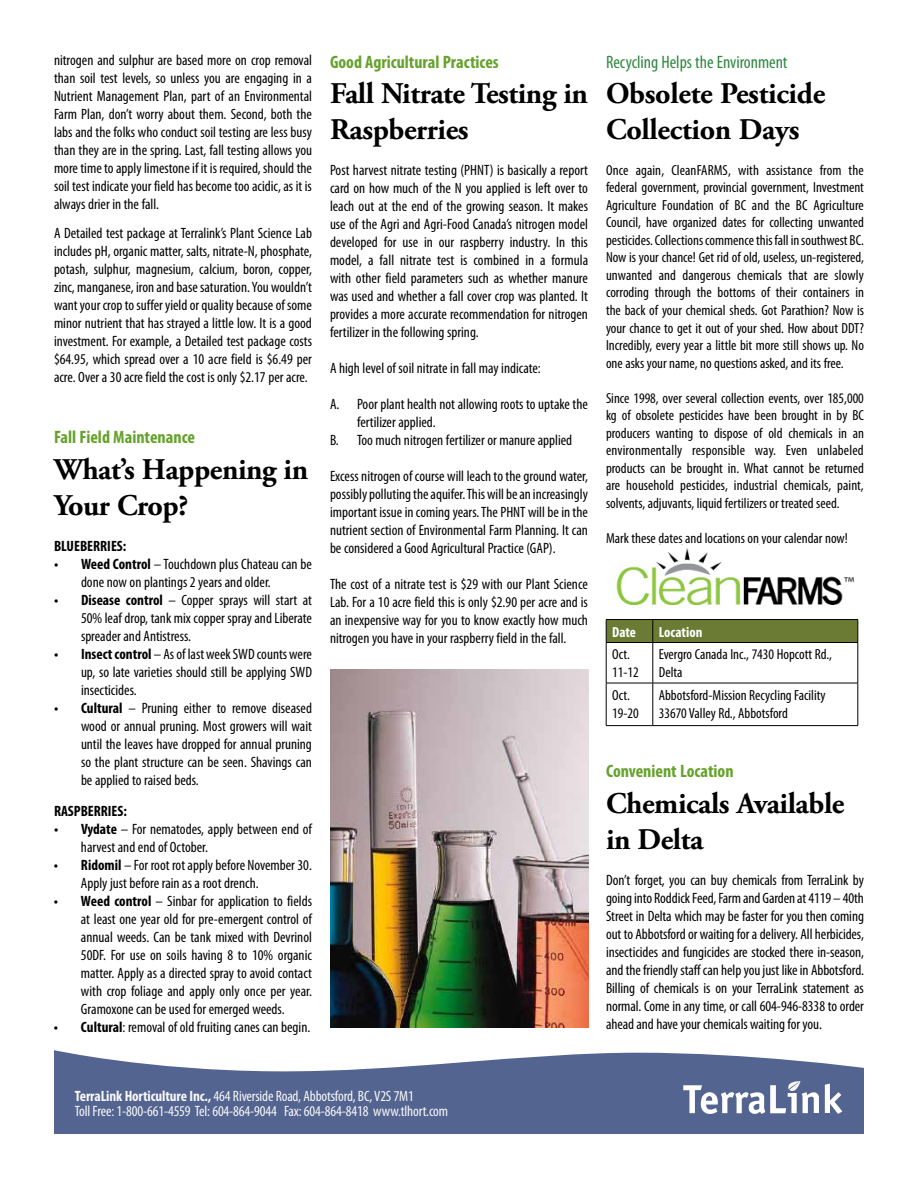
<style>
.page{position:relative;width:918px;height:1188px;background:#fff}
.page>*{position:absolute;margin:0;border:0;box-sizing:border-box;transform-origin:0 0}
.t1{font:700 30px/36px "Adobe Garamond Pro";letter-spacing:-.015em;color:#000}
.t2{font:700 condensed 18px "Myriad Pro";color:#65a22b}
.t3{font:condensed 18px "Myriad Pro";color:#2f8741}
.t4{font:condensed 15px/18px "Myriad Pro";color:#000;text-align:justify}
.t5{font:condensed 15px "Myriad Pro";letter-spacing:-.01em;color:#f7f7f7}
.t6{font:700 condensed 15px "Myriad Pro";color:#000}
.t7{font:condensed 14.7px/17.5px "Myriad Pro";color:#000}
.t8{font:700 condensed 14.7px "Myriad Pro";color:#fff}
.t9{font:12px/12px "Officina Sans ITCTT Book";letter-spacing:-.01em;color:#f7f7f7}
.s1{font-weight:700}
.s2{font-family:"Officina Sans ITCTT Bold"}
</style>
<div class="page">
<hr style="left:606px;top:619px;width:47px;height:1px;background:#000">
<hr style="left:653px;top:619px;width:205px;height:1px;background:#000">
<div style="left:606px;top:620px;width:253px;height:23px;background:#6b7b34"></div>
<hr style="left:606px;top:642px;width:47px;height:1px;background:#000">
<hr style="left:606px;top:643px;width:1px;height:40px;background:#000">
<hr style="left:653px;top:642px;width:205px;height:1px;background:#000">
<hr style="left:653px;top:643px;width:1px;height:40px;background:#000">
<hr style="left:858px;top:643px;width:1px;height:40px;background:#000">
<hr style="left:606px;top:683px;width:47px;height:1px;background:#000">
<hr style="left:606px;top:683px;width:1px;height:42px;background:#000">
<hr style="left:653px;top:683px;width:205px;height:1px;background:#000">
<hr style="left:653px;top:683px;width:1px;height:42px;background:#000">
<hr style="left:858px;top:683px;width:1px;height:42px;background:#000">
<hr style="left:606px;top:725px;width:47px;height:1px;background:#000">
<hr style="left:653px;top:725px;width:205px;height:1px;background:#000">
<svg style="left:54px;top:1050px;width:810px;height:84px;fill:#536490"></svg>
<div style="left:683px;top:1081px;width:159px;height:39px;background:#536490"></div>
<svg style="left:825px;top:1084px;width:17px;height:30px"></svg>
<svg style="left:683px;top:1081px;width:136px;height:33px"></svg>
<div style="left:75px;top:1083px;width:489px;height:51px;background:#536490"></div>
<img style="left:616px;top:548px;width:238px;height:57px">
<img style="left:330px;top:670px;width:258px;height:358px">
<p class="t4" style="left:54px;top:51px;width:260px">nitrogen and sulphur are based more on crop removal than soil test levels, so unless you are engaging in a Nutrient Management Plan, part of an Environmental Farm Plan, don’t worry about them. Second, both the labs and the folks who conduct soil testing are less busy than they are in the spring. Last, fall testing allows you more time to apply limestone if it is required, should the soil test indicate your field has become too acidic, as it is always drier in the fall.</p>
<p class="t4" style="left:54px;top:224px;width:260px">A Detailed test package at Terralink’s Plant Science Lab includes pH, organic matter, salts, nitrate-N, phosphate, potash, sulphur, magnesium, calcium, boron, copper, zinc, manganese, iron and base saturation. You wouldn’t want your crop to suffer yield or quality because of some minor nutrient that has strayed a little low. It is a good investment. For example, a Detailed test package costs $64.95, which spread over a 10 acre field is $6.49 per acre. Over a 30 acre field the cost is only $2.17 per acre.</p>
<p class="t2" style="left:54px;top:426px;width:143px">Fall Field Maintenance</p>
<h1 class="t1" style="left:54px;top:452px;width:256px">What’s Happening in<br>Your Crop?</h1>
<p class="t6" style="left:54px;top:537px;width:74px">BLUEBERRIES:</p>
<p class="t4" style="left:81px;top:555px;width:232px;text-indent:-27px"><span class="s1">• Weed Control</span> – Touchdown plus Chateau can be done now on plantings 2 years and older.</p>
<p class="t4" style="left:81px;top:591px;width:233px;text-indent:-27px"><span class="s1">• Disease control</span> – Copper sprays will start at 50% leaf drop, tank mix copper spray and Liberate spreader and Antistress.</p>
<p class="t4" style="left:81px;top:645px;width:233px;text-indent:-27px"><span class="s1">• Insect control</span> – As of last week SWD counts were up, so late varieties should still be applying SWD insecticides.</p>
<p class="t4" style="left:81px;top:699px;width:232px;text-indent:-27px"><span class="s1">• Cultural</span> – Pruning either to remove diseased wood or annual pruning. Most growers will wait until the leaves have dropped for annual pruning so the plant structure can be seen. Shavings can be applied to raised beds.</p>
<p class="t6" style="left:54px;top:801px;width:74px">RASPBERRIES:</p>
<p class="t4" style="left:81px;top:820px;width:232px;text-indent:-27px"><span class="s1">• Vydate</span> – For nematodes, apply between end of harvest and end of October.</p>
<p class="t4" style="left:81px;top:856px;width:232px;text-indent:-27px"><span class="s1">• Ridomil</span> – For root rot apply before November 30.<br>Apply just before rain as a root drench.</p>
<p class="t4" style="left:81px;top:892px;width:233px;text-indent:-27px"><span class="s1">• Weed control</span> – Sinbar for application to fields at least one year old for pre-emergent control of annual weeds. Can be tank mixed with Devrinol 50DF. For use on soils having 8 to 10% organic matter. Apply as a directed spray to avoid contact with crop foliage and apply only once per year.<br>Gramoxone can be used for emerged weeds.</p>
<p class="t4" style="left:54px;top:1018px;width:258px"><span class="s1">• Cultural</span>: removal of old fruiting canes can begin.</p>
<p class="t2" style="left:330px;top:50px;width:170px">Good Agricultural Practices</p>
<h1 class="t1" style="left:330px;top:77px;width:259px">Fall Nitrate Testing in<br>Raspberries</h1>
<p class="t4" style="left:330px;top:161px;width:260px">Post harvest nitrate testing (PHNT) is basically a report card on how much of the N you applied is left over to leach out at the end of the growing season. It makes use of the Agri and Agri-Food Canada’s nitrogen model developed for use in our raspberry industry. In this model, a fall nitrate test is combined in a formula with other field parameters such as whether manure was used and whether a fall cover crop was planted. It provides a more accurate recommendation for nitrogen fertilizer in the following spring.</p>
<p class="t4" style="left:330px;top:359px;width:212px">A high level of soil nitrate in fall may indicate:</p>
<p class="t4" style="left:330px;top:395px;width:259px">A. Poor plant health not allowing roots to uptake the</p>
<p class="t4" style="left:357px;top:413px;width:80px">fertilizer applied.</p>
<p class="t4" style="left:330px;top:431px;width:244px">B. Too much nitrogen fertilizer or manure applied</p>
<p class="t4" style="left:330px;top:467px;width:260px">Excess nitrogen of course will leach to the ground water, possibly polluting the aquifer. This will be an increasingly important issue in coming years. The PHNT will be in the nutrient section of Environmental Farm Planning. It can be considered a Good Agricultural Practice (GAP).</p>
<p class="t4" style="left:330px;top:575px;width:260px">The cost of a nitrate test is $29 with our Plant Science Lab. For a 10 acre field this is only $2.90 per acre and is an inexpensive way for you to know exactly how much nitrogen you have in your raspberry field in the fall.</p>
<p class="t3" style="left:606px;top:51px;width:183px">Recycling Helps the Environment</p>
<h1 class="t1" style="left:606px;top:77px;width:221px">Obsolete Pesticide<br>Collection Days</h1>
<p class="t7" style="left:606px;top:161px;width:260px;text-align:justify">Once again, CleanFARMS, with assistance from the federal government, provincial government, Investment Agriculture Foundation of BC and the BC Agriculture Council, have organized dates for collecting unwanted pesticides. Collections commence this fall in southwest BC.<br>Now is your chance! Get rid of old, useless, un-registered, unwanted and dangerous chemicals that are slowly corroding through the bottoms of their containers in the back of your chemical sheds. Got Parathion? Now is your chance to get it out of your shed. How about DDT?<br>Incredibly, every year a little bit more still shows up. No one asks your name, no questions asked, and its free.</p>
<p class="t7" style="left:606px;top:389px;width:260px;text-align:justify">Since 1998, over several collection events, over 185,000 kg of obsolete pesticides have been brought in by BC producers wanting to dispose of old chemicals in an environmentally responsible way. Even unlabeled products can be brought in. What cannot be returned are household pesticides, industrial chemicals, paint, solvents, adjuvants, liquid fertilizers or treated seed.</p>
<p class="t7" style="left:606px;top:529px;width:243px">Mark these dates and locations on your calendar now!</p>
<p class="t8" style="left:612px;top:622px;width:25px">Date</p>
<p class="t8" style="left:659px;top:622px;width:45px">Location</p>
<p class="t7" style="left:612px;top:646px;width:28px">Oct.<br>11-12</p>
<p class="t7" style="left:659px;top:646px;width:175px">Evergro Canada Inc., 7430 Hopcott Rd.,<br>Delta</p>
<p class="t7" style="left:612px;top:686px;width:28px">Oct.<br>19-20</p>
<p class="t7" style="left:659px;top:686px;width:168px">Abbotsford-Mission Recycling Facility<br>33670 Valley Rd., Abbotsford</p>
<p class="t2" style="left:606px;top:760px;width:129px">Convenient Location</p>
<h1 class="t1" style="left:606px;top:786px;width:240px">Chemicals Available in Delta</h1>
<p class="t4" style="left:606px;top:871px;width:260px">Don’t forget, you can buy chemicals from TerraLink by going into Roddick Feed, Farm and Garden at 4119 – 40th Street in Delta which may be faster for you then coming out to Abbotsford or waiting for a delivery. All herbicides, insecticides and fungicides are stocked there in-season, and the friendly staff can help you just like in Abbotsford.<br>Billing of chemicals is on your TerraLink statement as normal. Come in any time, or call 604-946-8338 to order ahead and have your chemicals waiting for you.</p>
<p class="t5" style="left:75px;top:1087px;width:341px"><span class="s1">TerraLink Horticulture Inc.,</span> 464 Riverside Road, Abbotsford, BC, V2S 7M1</p>
<p class="t9" style="left:75px;top:1094px;width:389px"><span class="s2">TerraLink Horticulture Inc.</span>, 464 Riverside Road, Abbotsford, BC, V2S 7M1<br>Toll Free: 1-800-661-4559 Tel: 604-864-9044 Fax: 604-864-8418 www.tlhort.com</p>
</div>
